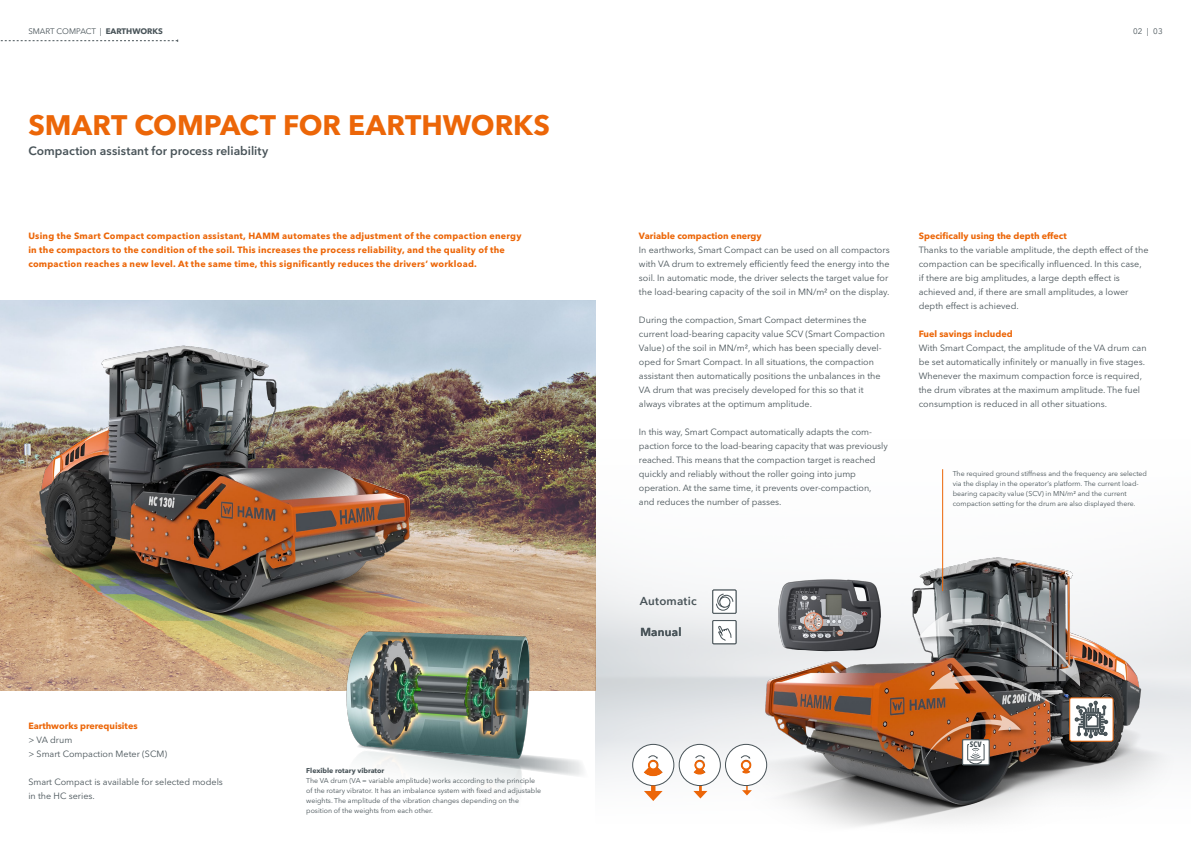
<style>
.page{position:relative;width:1191px;height:842px;background:#fff}
.page>*{position:absolute;margin:0;border:0;box-sizing:border-box;transform-origin:0 0}
.t1{font:700 28px "Avenir Next LT Pro";color:#ec6608}
.t2{font:600 12px "Avenir Next LT Pro";letter-spacing:.005em;color:#485358}
.t3{font:600 11.6px "Avenir Next";letter-spacing:.02em;color:#485358}
.t4{font:9px/14px "Avenir Next LT Pro";color:#485358}
.t5{font:700 9px/14px "Avenir Next LT Pro";letter-spacing:.025em;color:#ec6608}
.t6{font:700 9px "Avenir Next LT Pro";color:#ec6608}
.t7{font:8px "Avenir Next LT Pro";color:#485358}
.t8{font:700 7.7px "Avenir Next Condensed";color:#485358}
.t9{font:7px/10px "Avenir Next LT Pro";color:#485358}
.t10{font:700 7px "Avenir Next LT Pro";color:#485358}
.s1{font-weight:700}
</style>
<div class="page">
<img style="left:595px;top:411px;width:596px;height:388px">
<img style="left:712px;top:505px;width:464px;height:321px">
<div style="left:916px;top:610px;width:172px;height:84px;background:#000;opacity:.53"></div>
<img style="left:767px;top:571px;width:124px;height:86px">
<div style="left:1069px;top:698px;width:44px;height:43px;background:#fff;border-radius:2px"></div>
<div style="left:1069px;top:698px;width:44px;height:43px;border:1px solid #ec6608;border-radius:2px"></div>
<div style="left:920px;top:713px;width:108px;height:58px;background:#000;opacity:.53"></div>
<svg style="left:918px;top:612px;width:189px;height:153px;background:#886c5c"></svg>
<img style="left:0;top:300px;width:595px;height:390px">
<img style="left:0;top:300px;width:446px;height:351px">
<svg style="left:356px;top:756px;width:227px;height:23px"></svg>
<img style="left:343px;top:626px;width:200px;height:142px">
<svg style="left:0;top:40px;width:178px;height:2px"></svg>
<hr style="left:942px;top:469px;width:1px;height:122px;background:#ec6608">
<svg style="left:693px;top:785px;width:14px;height:13px"></svg>
<svg style="left:742px;top:785px;width:10px;height:10px"></svg>
<div style="left:632px;top:744px;width:42px;height:41px;background:#fff;border-radius:50%"></div>
<div style="left:632px;top:744px;width:42px;height:42px;border:1px solid #485358;border-radius:50%"></div>
<div style="left:679px;top:744px;width:41px;height:41px;background:#fff;border-radius:50%"></div>
<div style="left:679px;top:744px;width:41px;height:42px;border:1px solid #485358;border-radius:50%"></div>
<div style="left:725px;top:744px;width:41px;height:41px;background:#fff;border-radius:50%"></div>
<div style="left:725px;top:744px;width:42px;height:42px;border:1px solid #485358;border-radius:50%"></div>
<svg style="left:651px;top:785px;width:4px;height:6px"></svg>
<svg style="left:644px;top:791px;width:18px;height:10px"></svg>
<svg style="left:643px;top:755px;width:20px;height:22px"></svg>
<svg style="left:740px;top:755px;width:11px;height:19px"></svg>
<svg style="left:695px;top:755px;width:10px;height:4px"></svg>
<div style="left:693px;top:762px;width:13px;height:13px;background:#fff;opacity:.75"></div>
<div style="left:693px;top:759px;width:13px;height:14px;background:#000;opacity:.75"></div>
<div style="left:696px;top:762px;width:7px;height:6px;background:#fff;border-radius:50%"></div>
<div style="left:713px;top:590px;width:23px;height:23px;background:#fff"></div>
<div style="left:712px;top:590px;width:24px;height:24px;border:1px solid #485358"></div>
<div style="left:713px;top:621px;width:23px;height:23px;background:#fff"></div>
<div style="left:712px;top:620px;width:24px;height:24px;border:1px solid #485358"></div>
<svg style="left:716px;top:593px;width:17px;height:18px"></svg>
<div style="left:720px;top:597px;width:10px;height:10px;background:#fff;border-radius:50%"></div>
<div style="left:719px;top:597px;width:11px;height:10px;border:1px solid #485358;border-radius:50%"></div>
<svg style="left:718px;top:625px;width:14px;height:16px"></svg>
<p class="t7" style="left:28px;top:27px;width:136px">SMART COMPACT | <span class="s1">EARTHWORKS</span></p>
<p class="t7" style="left:1133px;top:27px;width:31px">02 | 03</p>
<h1 class="t1" style="left:28px;top:108px;width:523px">SMART COMPACT FOR EARTHWORKS</h1>
<h2 class="t2" style="left:28px;top:143px;width:241px">Compaction assistant for process reliability</h2>
<p class="t5" style="left:28px;top:229px;width:495px">Using the Smart Compact compaction assistant, HAMM automates the adjustment of the compaction energy in the compactors to the condition of the soil. This increases the process reliability, and the quality of the compaction reaches a new level. At the same time, this significantly reduces the drivers’ workload.</p>
<p class="t6" style="left:28px;top:720px;width:111px">Earthworks prerequisites</p>
<p class="t4" style="left:28px;top:733px;width:140px">&gt; VA drum<br>&gt; Smart Compaction Meter (SCM)</p>
<p class="t4" style="left:28px;top:775px;width:196px">Smart Compact is available for selected models in the HC series.</p>
<p class="t10" style="left:306px;top:766px;width:80px">Flexible rotary vibrator</p>
<p class="t9" style="left:306px;top:776px;width:236px">The VA drum (VA = variable amplitude) works according to the principle of the rotary vibrator. It has an imbalance system with fixed and adjustable weights. The amplitude of the vibration changes depending on the position of the weights from each other.</p>
<p class="t6" style="left:639px;top:230px;width:124px">Variable compaction energy</p>
<p class="t4" style="left:639px;top:243px;width:252px">In earthworks, Smart Compact can be used on all compactors with VA drum to extremely efficiently feed the energy into the soil. In automatic mode, the driver selects the target value for the load-bearing capacity of the soil in MN/m² on the display.</p>
<p class="t4" style="left:639px;top:313px;width:247px">During the compaction, Smart Compact determines the current load-bearing capacity value SCV (Smart Compaction Value) of the soil in MN/m², which has been specially devel&shy;oped for Smart Compact. In all situations, the compaction assistant then automatically positions the unbalances in the VA drum that was precisely developed for this so that it always vibrates at the optimum amplitude.</p>
<p class="t4" style="left:639px;top:425px;width:250px">In this way, Smart Compact automatically adapts the com&shy;paction force to the load-bearing capacity that was previously reached. This means that the compaction target is reached quickly and reliably without the roller going into jump operation. At the same time, it prevents over-compaction, and reduces the number of passes.</p>
<p class="t6" style="left:918px;top:230px;width:150px">Specifically using the depth effect</p>
<p class="t4" style="left:918px;top:243px;width:231px">Thanks to the variable amplitude, the depth effect of the compaction can be specifically influenced. In this case, if there are big amplitudes, a large depth effect is achieved and, if there are small amplitudes, a lower depth effect is achieved.</p>
<p class="t6" style="left:918px;top:328px;width:95px">Fuel savings included</p>
<p class="t4" style="left:918px;top:341px;width:229px">With Smart Compact, the amplitude of the VA drum can be set automatically infinitely or manually in five stages.<br>Whenever the maximum compaction force is required, the drum vibrates at the maximum amplitude. The fuel consumption is reduced in all other situations.</p>
<p class="t9" style="left:952px;top:468px;width:196px">The required ground stiffness and the frequency are selected via the display in the operator’s platform. The current load&shy;bearing capacity value (SCV) in MN/m² and the current compaction setting for the drum are also displayed there.</p>
<p class="t3" style="left:640px;top:591px;width:58px">Automatic</p>
<p class="t3" style="left:640px;top:621px;width:43px">Manual</p>
<p class="t8" style="left:970px;top:739px;width:13px">SCV</p>
</div>
